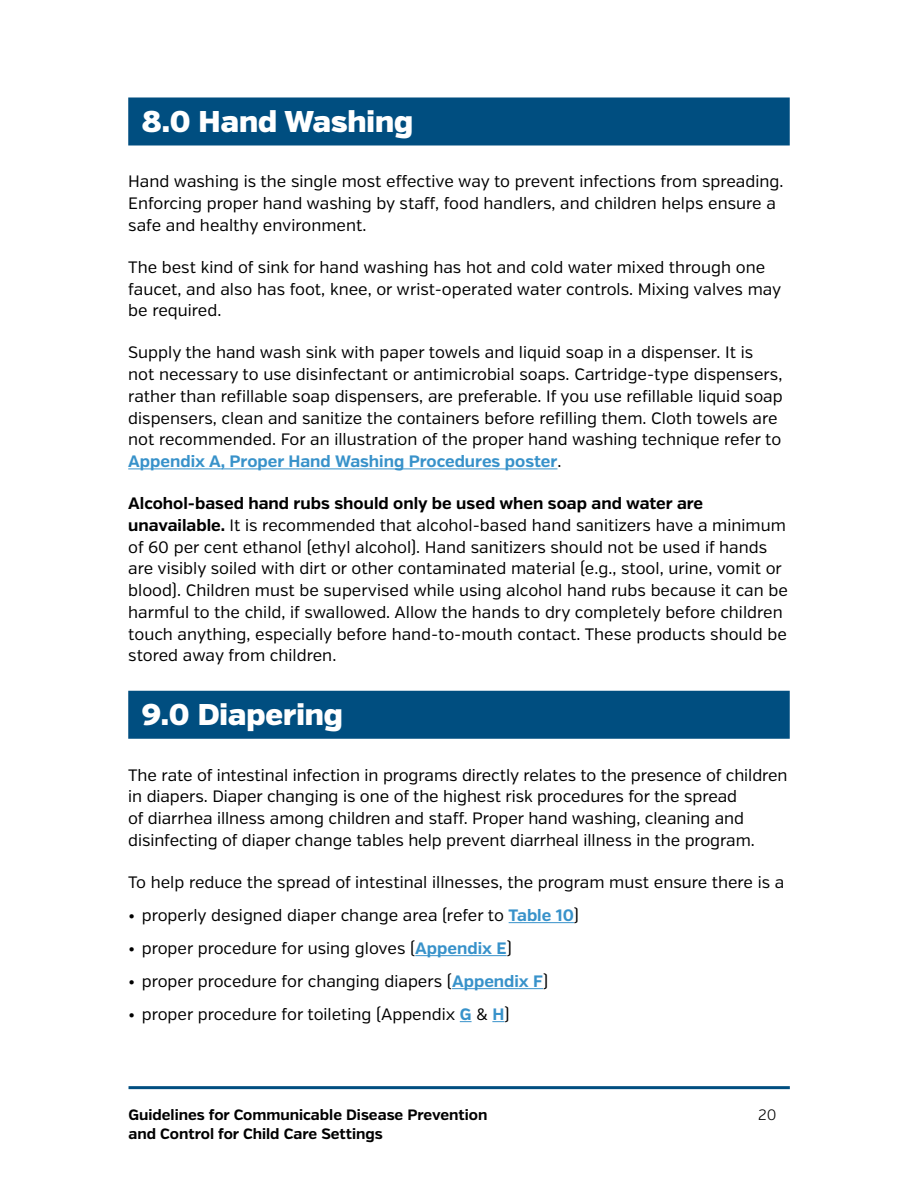
<style>
.page{position:relative;width:918px;height:1188px;background:#fff}
.page>*{position:absolute;margin:0;border:0;box-sizing:border-box;transform-origin:0 0}
.Subhead_Swap{font:900 30px "Verb";color:#fff}
.Body{font:16.5px/21.8px "Verb";color:#000}
.Body_first_para{font:16.5px/21.8px "Verb";letter-spacing:-.005em;color:#000}
.Bulleted_List_Under{font:16.5px "Verb";color:#000}
.t1{font:700 15px "Verb";color:#000}
.t2{font:300 15px "Verb";color:#000}
.s1{font-weight:700;color:#3892ca}
.s2{font-weight:700}
</style>
<div class="page">
<hr style="left:129px;top:1086px;width:661px;height:3px;background:#004e80">
<div style="left:128px;top:97px;width:662px;height:48px;background:#004e80"></div>
<hr style="left:128px;top:468px;width:429px;height:1px;background:#3892ca">
<div style="left:128px;top:691px;width:662px;height:48px;background:#004e80"></div>
<hr style="left:509px;top:922px;width:65px;height:1px;background:#3892ca">
<hr style="left:415px;top:955px;width:92px;height:1px;background:#3892ca">
<hr style="left:452px;top:988px;width:91px;height:1px;background:#3892ca">
<svg style="left:460px;top:1021px;width:12px;height:1px"></svg>
<svg style="left:492px;top:1021px;width:12px;height:1px"></svg>
<p class="Subhead_Swap" style="left:142px;top:103px;width:273px">8.0 Hand Washing</p>
<p class="Body_first_para" style="left:128px;top:171px;width:657px">Hand washing is the single most effective way to prevent infections from spreading.<br>Enforcing proper hand washing by staff, food handlers, and children helps ensure a safe and healthy environment.</p>
<p class="Body" style="left:128px;top:257px;width:655px">The best kind of sink for hand washing has hot and cold water mixed through one faucet, and also has foot, knee, or wrist-operated water controls. Mixing valves may be required.</p>
<p class="Body" style="left:128px;top:342px;width:656px">Supply the hand wash sink with paper towels and liquid soap in a dispenser. It is not necessary to use disinfectant or antimicrobial soaps. Cartridge-type dispensers, rather than refillable soap dispensers, are preferable. If you use refillable liquid soap dispensers, clean and sanitize the containers before refilling them. Cloth towels are not recommended. For an illustration of the proper hand washing technique refer to <span class="s1">Appendix A, Proper Hand Washing Procedures poster</span>.</p>
<p class="Body" style="left:128px;top:493px;width:661px"><span class="s2">Alcohol-based hand rubs should only be used when soap and water are unavailable.</span> It is recommended that alcohol-based hand sanitizers have a minimum of 60 per cent ethanol (ethyl alcohol). Hand sanitizers should not be used if hands are visibly soiled with dirt or other contaminated material (e.g., stool, urine, vomit or blood). Children must be supervised while using alcohol hand rubs because it can be harmful to the child, if swallowed. Allow the hands to dry completely before children touch anything, especially before hand-to-mouth contact. These products should be stored away from children.</p>
<p class="Subhead_Swap" style="left:142px;top:696px;width:203px">9.0 Diapering</p>
<p class="Body_first_para" style="left:128px;top:764px;width:661px">The rate of intestinal infection in programs directly relates to the presence of children in diapers. Diaper changing is one of the highest risk procedures for the spread<br>of diarrhea illness among children and staff. Proper hand washing, cleaning and disinfecting of diaper change tables help prevent diarrheal illness in the program.</p>
<p class="Body" style="left:128px;top:872px;width:658px">To help reduce the spread of intestinal illnesses, the program must ensure there is a</p>
<p class="Bulleted_List_Under" style="left:128px;top:905px;width:452px">• properly designed diaper change area (refer to <span class="s1">Table 10</span>)</p>
<p class="Bulleted_List_Under" style="left:128px;top:938px;width:385px">• proper procedure for using gloves (<span class="s1">Appendix E</span>)</p>
<p class="Bulleted_List_Under" style="left:128px;top:971px;width:421px">• proper procedure for changing diapers (<span class="s1">Appendix F</span>)</p>
<p class="Bulleted_List_Under" style="left:128px;top:1004px;width:383px">• proper procedure for toileting (Appendix <span class="s1">G</span> &amp; <span class="s1">H</span>)</p>
<p class="t1" style="left:129px;top:1106px;width:360px">Guidelines for Communicable Disease Prevention</p>
<p class="t2" style="left:758px;top:1106px;width:20px">20</p>
<p class="t1" style="left:129px;top:1125px;width:256px">and Control for Child Care Settings</p>
</div>
